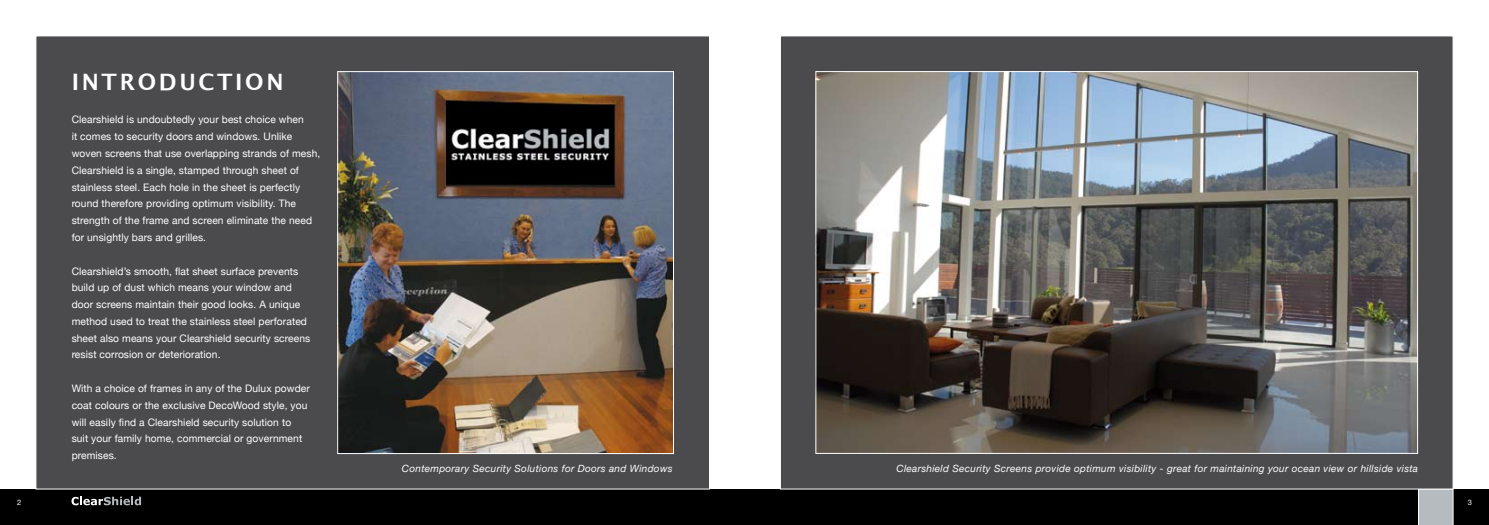
<style>
.page{position:relative;width:1489px;height:525px;background:#fff}
.page>*{position:absolute;margin:0;border:0;box-sizing:border-box;transform-origin:0 0}
.t1{font:700 22.62px "Lucida Grande";letter-spacing:.12em;color:#fff}
.t2{font:10.38px/16.8px "Helvetica Neue";letter-spacing:.01em;color:#fff}
.t3{font:italic 10px "Helvetica Neue";letter-spacing:.03em;color:#fff}
.t4{font:7.5px "Helvetica Neue";color:#fff}
</style>
<div class="page">
<div style="left:0;top:489px;width:762px;height:35px;background:#000"></div>
<svg style="left:72px;top:496px;width:69px;height:9px"></svg>
<div style="left:726px;top:489px;width:762px;height:35px;background:#000"></div>
<svg style="left:1417px;top:489px;width:36px;height:35px"></svg>
<div style="left:35px;top:35px;width:675px;height:454px;background:#4b4b4d;border:1px solid #fff"></div>
<img style="left:339px;top:73px;width:333px;height:379px">
<div style="left:337px;top:71px;width:337px;height:383px;border:1px solid #fff"></div>
<div style="left:780px;top:35px;width:673px;height:454px;background:#4b4b4d;border:1px solid #fff"></div>
<img style="left:817px;top:73px;width:598px;height:378px">
<p class="t4" style="left:17px;top:497px;width:6px">2</p>
<h1 class="t1" style="left:72px;top:69px;width:213px">INTRODUCTION</h1>
<p class="t2" style="left:72px;top:111px;width:250px">Clearshield is undoubtedly your best choice when<br>it comes to security doors and windows. Unlike woven screens that use overlapping strands of mesh, Clearshield is a single, stamped through sheet of stainless steel. Each hole in the sheet is perfectly round therefore providing optimum visibility. The strength of the frame and screen eliminate the need for unsightly bars and grilles.</p>
<p class="t2" style="left:72px;top:262px;width:240px">Clearshield’s smooth, flat sheet surface prevents build up of dust which means your window and door screens maintain their good looks. A unique method used to treat the stainless steel perforated sheet also means your Clearshield security screens resist corrosion or deterioration.</p>
<p class="t2" style="left:72px;top:379px;width:240px">With a choice of frames in any of the Dulux powder coat colours or the exclusive DecoWood style, you will easily find a Clearshield security solution to suit your family home, commercial or government premises.</p>
<p class="t3" style="left:402px;top:462px;width:272px">Contemporary Security Solutions for Doors and Windows</p>
<p class="t3" style="left:896px;top:462px;width:523px">Clearshield Security Screens provide optimum visibility - great for maintaining your ocean view or hillside vista</p>
<p class="t4" style="left:1467px;top:497px;width:6px">3</p>
</div>
